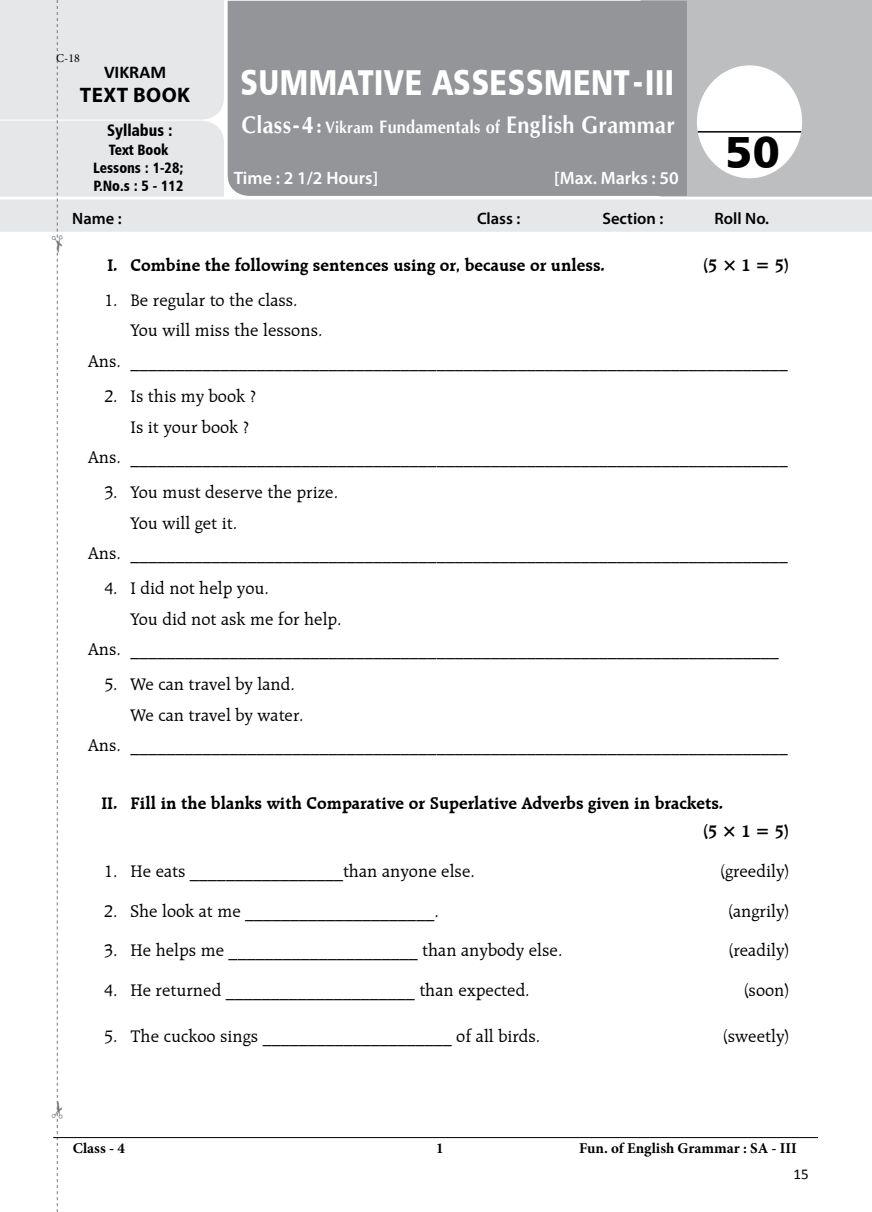
<style>
.page{position:relative;width:872px;height:1212px;background:#fff}
.page>*{position:absolute;margin:0;border:0;box-sizing:border-box;transform-origin:0 0}
.t1{font:45px "Humanist 777 BT Black B";color:#000}
.t2{font:36px "Humanist 777 BT Black B";letter-spacing:.02em;color:#fff;scale:.8 1}
.t3{font:700 24px "CG Omega";letter-spacing:.02em;color:#fff;scale:.9 1}
.t4{font:700 21px "Myriad Pro";letter-spacing:.02em;color:#000}
.t5{font:18px "Raleigh BT";color:#000}
.t6{font:700 18px/28.5px "Raleigh BT";color:#000}
.t7{font:600 18px "Myriad Pro";color:#fff}
.t8{font:700 18px "Calibri";color:#000}
.t9{font:600 16.5px "Myriad Pro";color:#000}
.t10{font:16.5px "Humanist 777 BT Black Condensed B";color:#000;scale:.95 1}
.t11{font:700 15px "Minion Pro";color:#000}
.t12{font:15px/18px "Humanist 777 BT Black Condensed B";color:#000;text-align:center;scale:.95 1}
.t13{font:15px "Calibri";color:#000}
.t14{font:12px "Minion Pro";color:#000}
.s1{font-size:21px}
.s2{font-size:16.5px}
.s3{font-size:18px}
</style>
<div class="page">
<div style="left:640px;top:0;width:232px;height:197px;background:#bcbec0"></div>
<div style="left:228px;top:1px;width:459px;height:195px;background:#939598"></div>
<div style="left:1px;top:200px;width:870px;height:31px;background:#e6e7e8"></div>
<div style="left:0;top:199px;width:872px;height:33px;border:2px solid #e6e7e8"></div>
<div style="left:697px;top:66px;width:104px;height:112px;background:#fff;border-radius:50%"></div>
<div style="left:697px;top:65px;width:105px;height:113px;border:2px solid #fff;border-radius:50%"></div>
<hr style="left:698px;top:131px;width:103px;height:2px;background:#000">
<hr style="left:53px;top:1137px;width:765px;height:1px;background:#000">
<svg style="left:0;top:0;width:225px;height:1212px"></svg>
<p class="t14" style="left:56px;top:50px;width:25px">C-18</p>
<p class="t8" style="left:104px;top:59px;width:64px">VIKRAM</p>
<p class="t4" style="left:80px;top:81px;width:112px">TEXT BOOK</p>
<p class="t10" style="left:107px;top:120px;width:70px">Syllabus :</p>
<p class="t12" style="left:93px;top:140px;width:97px">Text Book<br>Lessons : 1-28;<br>P.No.s : 5 - 112</p>
<h2 class="t2" style="left:240px;top:59px;width:518px">SUMMATIVE ASSESSMENT - III</h2>
<h3 class="t3" style="left:242px;top:109px;width:483px">Class-4 <span class="s1">:</span> <span class="s2">Vikram</span> <span class="s3">Fundamentals of</span> English Grammar</h3>
<p class="t7" style="left:234px;top:167px;width:146px">Time : 2 1/2 Hours]</p>
<p class="t7" style="left:554px;top:167px;width:126px">[Max. Marks : 50</p>
<h1 class="t1" style="left:724px;top:123px;width:57px">50</h1>
<p class="t9" style="left:72px;top:207px;width:51px">Name :</p>
<p class="t9" style="left:477px;top:207px;width:45px">Class :</p>
<p class="t9" style="left:602px;top:207px;width:62px">Section :</p>
<p class="t9" style="left:714px;top:207px;width:56px">Roll No.</p>
<p class="t6" style="left:107px;top:250px;width:499px">I. Combine the following sentences using or, because or unless.</p>
<p class="t6" style="left:702px;top:250px;width:89px">(5 × 1 = 5)</p>
<p class="t5" style="left:104px;top:289px;width:195px">1. Be regular to the class.</p>
<p class="t5" style="left:130px;top:320px;width:193px">You will miss the lessons.</p>
<p class="t5" style="left:88px;top:350px;width:701px">Ans. _________________________________________________________________________</p>
<p class="t5" style="left:104px;top:385px;width:153px">2. Is this my book ?</p>
<p class="t5" style="left:130px;top:416px;width:120px">Is it your book ?</p>
<p class="t5" style="left:88px;top:447px;width:701px">Ans. _________________________________________________________________________</p>
<p class="t5" style="left:104px;top:481px;width:235px">3. You must deserve the prize.</p>
<p class="t5" style="left:130px;top:512px;width:108px">You will get it.</p>
<p class="t5" style="left:88px;top:543px;width:701px">Ans. _________________________________________________________________________</p>
<p class="t5" style="left:104px;top:577px;width:166px">4. I did not help you.</p>
<p class="t5" style="left:130px;top:608px;width:213px">You did not ask me for help.</p>
<p class="t5" style="left:88px;top:639px;width:692px">Ans. ________________________________________________________________________</p>
<p class="t5" style="left:104px;top:674px;width:192px">5. We can travel by land.</p>
<p class="t5" style="left:130px;top:704px;width:175px">We can travel by water.</p>
<p class="t5" style="left:88px;top:735px;width:701px">Ans. _________________________________________________________________________</p>
<p class="t6" style="left:702px;top:788px;width:89px;text-indent:-601px">II. Fill in the blanks with Comparative or Superlative Adverbs given in brackets.<br>(5 × 1 = 5)</p>
<p class="t5" style="left:104px;top:860px;width:372px">1. He eats _________________than anyone else.</p>
<p class="t5" style="left:720px;top:860px;width:71px">(greedily)</p>
<p class="t5" style="left:104px;top:900px;width:336px">2. She look at me _____________________.</p>
<p class="t5" style="left:728px;top:900px;width:63px">(angrily)</p>
<p class="t5" style="left:104px;top:940px;width:460px">3. He helps me _____________________ than anybody else.</p>
<p class="t5" style="left:728px;top:940px;width:63px">(readily)</p>
<p class="t5" style="left:104px;top:979px;width:427px">4. He returned _____________________ than expected.</p>
<p class="t5" style="left:743px;top:979px;width:48px">(soon)</p>
<p class="t5" style="left:104px;top:1025px;width:437px">5. The cuckoo sings _____________________ of all birds.</p>
<p class="t5" style="left:722px;top:1025px;width:69px">(sweetly)</p>
<p class="t11" style="left:73px;top:1137px;width:54px">Class - 4</p>
<p class="t11" style="left:436px;top:1137px;width:9px">1</p>
<p class="t11" style="left:579px;top:1138px;width:219px">Fun. of English Grammar : SA - III</p>
<p class="t13" style="left:793px;top:1164px;width:17px">15</p>
</div>
